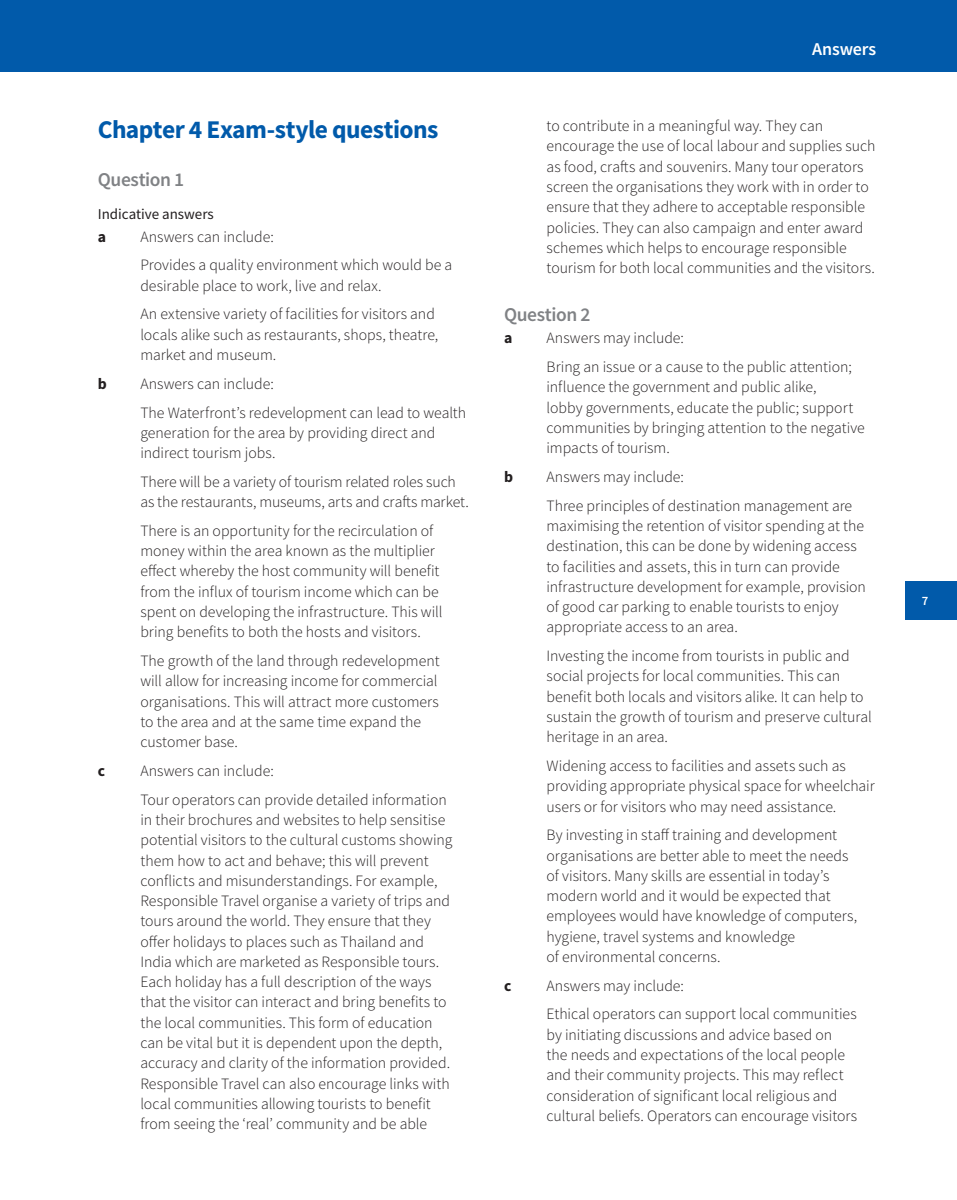
<style>
.page{position:relative;width:957px;height:1200px;background:#fff}
.page>*{position:absolute;margin:0;border:0;box-sizing:border-box;transform-origin:0 0}
.t1{font:700 25.5px "Source Sans Pro";letter-spacing:-.02em;color:#015aaa}
.t2{font:600 19.5px "Source Sans Pro";letter-spacing:-.025em;color:#808285}
.t3{font:600 18px "Source Sans Pro";letter-spacing:-.005em;color:#fff}
.t4{font:300 15.75px/20.2px "Source Sans Pro";color:#231f20}
.t5{font:700 15.75px "Source Sans Pro";color:#231f20}
.t6{font:15px "Source Sans Pro";color:#231f20}
.t7{font:600 12.75px "Source Sans Pro";color:#fff}
</style>
<div class="page">
<div style="left:0;top:0;width:957px;height:71px;background:#015aaa"></div>
<div style="left:906px;top:580px;width:51px;height:39px;background:#015aaa"></div>
<h1 class="t1" style="left:98px;top:112px;width:342px">Chapter 4 Exam-style questions</h1>
<p class="t2" style="left:98px;top:167px;width:88px">Question 1</p>
<p class="t6" style="left:98px;top:205px;width:117px">Indicative answers</p>
<p class="t5" style="left:98px;top:226px;width:10px">a</p>
<p class="t4" style="left:140px;top:222px;width:313px;line-height:28.8px">Answers can include:<br>Provides a quality environment which would be a</p>
<p class="t4" style="left:140px;top:271px;width:296px;line-height:28.8px">desirable place to work, live and relax.<br>An extensive variety of facilities for visitors and</p>
<p class="t4" style="left:140px;top:324px;width:299px">locals alike such as restaurants, shops, theatre, market and museum.</p>
<p class="t5" style="left:98px;top:373px;width:11px">b</p>
<p class="t4" style="left:140px;top:369px;width:327px;line-height:28.8px">Answers can include:<br>The Waterfront’s redevelopment can lead to wealth</p>
<p class="t4" style="left:140px;top:422px;width:297px">generation for the area by providing direct and indirect tourism jobs.</p>
<p class="t4" style="left:140px;top:471px;width:330px">There will be a variety of tourism related roles such as the restaurants, museums, arts and crafts market.</p>
<p class="t4" style="left:140px;top:520px;width:303px">There is an opportunity for the recirculation of money within the area known as the multiplier effect whereby the host community will benefit from the influx of tourism income which can be spent on developing the infrastructure. This will bring benefits to both the hosts and visitors.</p>
<p class="t4" style="left:140px;top:650px;width:301px">The growth of the land through redevelopment will allow for increasing income for commercial organisations. This will attract more customers to the area and at the same time expand the customer base.</p>
<p class="t5" style="left:98px;top:759px;width:9px">c</p>
<p class="t4" style="left:140px;top:756px;width:308px;line-height:28.8px">Answers can include:<br>Tour operators can provide detailed information</p>
<p class="t4" style="left:140px;top:809px;width:313px">in their brochures and websites to help sensitise potential visitors to the cultural customs showing them how to act and behave; this will prevent conflicts and misunderstandings. For example, Responsible Travel organise a variety of trips and tours around the world. They ensure that they offer holidays to places such as Thailand and India which are marketed as Responsible tours.<br>Each holiday has a full description of the ways that the visitor can interact and bring benefits to the local communities. This form of education can be vital but it is dependent upon the depth, accuracy and clarity of the information provided.<br>Responsible Travel can also encourage links with local communities allowing tourists to benefit from seeing the ‘real’ community and be able</p>
<p class="t3" style="left:812px;top:37px;width:66px">Answers</p>
<p class="t4" style="left:546px;top:116px;width:330px">to contribute in a meaningful way. They can encourage the use of local labour and supplies such as food, crafts and souvenirs. Many tour operators screen the organisations they work with in order to ensure that they adhere to acceptable responsible policies. They can also campaign and enter award schemes which helps to encourage responsible tourism for both local communities and the visitors.</p>
<p class="t2" style="left:504px;top:301px;width:88px">Question 2</p>
<p class="t5" style="left:504px;top:327px;width:10px">a</p>
<p class="t4" style="left:546px;top:323px;width:307px;line-height:28.8px">Answers may include:<br>Bring an issue or a cause to the public attention;</p>
<p class="t4" style="left:546px;top:377px;width:320px">influence the government and public alike,<br>lobby governments, educate the public; support communities by bringing attention to the negative impacts of tourism.</p>
<p class="t5" style="left:504px;top:466px;width:11px">b</p>
<p class="t4" style="left:546px;top:462px;width:307px;line-height:28.8px">Answers may include:<br>Three principles of destination management are</p>
<p class="t4" style="left:546px;top:515px;width:321px">maximising the retention of visitor spending at the destination, this can be done by widening access to facilities and assets, this in turn can provide infrastructure development for example, provision of good car parking to enable tourists to enjoy appropriate access to an area.</p>
<p class="t4" style="left:546px;top:645px;width:327px">Investing the income from tourists in public and social projects for local communities. This can benefit both locals and visitors alike. It can help to sustain the growth of tourism and preserve cultural heritage in an area.</p>
<p class="t4" style="left:546px;top:755px;width:330px">Widening access to facilities and assets such as providing appropriate physical space for wheelchair users or for visitors who may need assistance.</p>
<p class="t4" style="left:546px;top:824px;width:312px">By investing in staff training and development organisations are better able to meet the needs of visitors. Many skills are essential in today’s modern world and it would be expected that employees would have knowledge of computers, hygiene, travel systems and knowledge<br>of environmental concerns.</p>
<p class="t5" style="left:504px;top:974px;width:9px">c</p>
<p class="t4" style="left:546px;top:970px;width:312px;line-height:28.8px">Answers may include:<br>Ethical operators can support local communities</p>
<p class="t4" style="left:546px;top:1024px;width:312px">by initiating discussions and advice based on<br>the needs and expectations of the local people and their community projects. This may reflect consideration of significant local religious and cultural beliefs. Operators can encourage visitors</p>
<p class="t7" style="left:922px;top:592px;width:8px">7</p>
</div>
